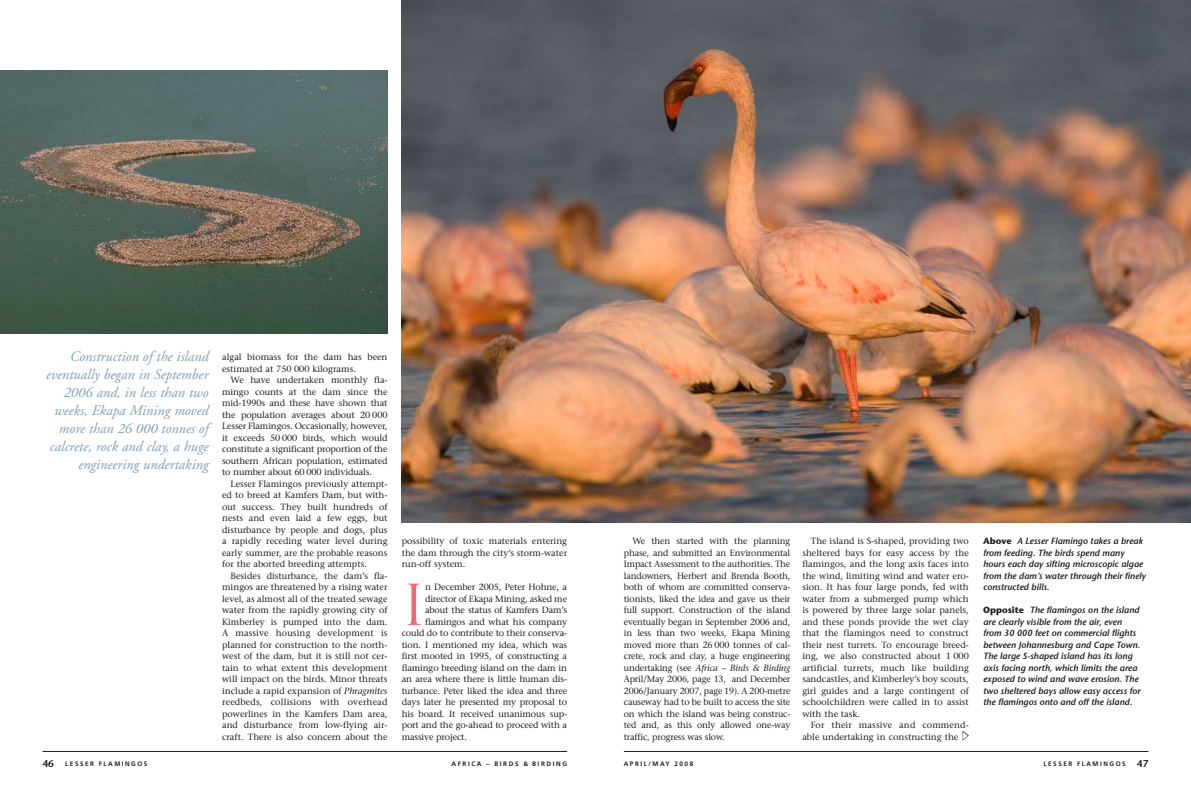
<style>
.page{position:relative;width:1191px;height:794px;background:#fff}
.page>*{position:absolute;margin:0;border:0;box-sizing:border-box;transform-origin:0 0}
.t1{font:54.8px "Trajan";color:#e96d70}
.t2{font:italic 14.5px/18px "Adobe Garamond";color:#809eb8;text-align:right}
.t3{font:9px/11.5px "Stone Serif";letter-spacing:-.015em;color:#231f20;text-align:justify}
.t4{font:italic 600 9px/11.5px "Stone Sans";color:#231f20}
.t5{font:700 6.5px "Frutiger";letter-spacing:.24em;color:#231f20}
.s1{font-style:italic}
.s2{font-weight:700;font-style:normal}
.s3{font-family:"Stone Sans";font-weight:600;font-size:10px}
</style>
<div class="page">
<hr style="left:43px;top:751px;width:524px;height:1px;background:#231f20">
<hr style="left:624px;top:751px;width:524px;height:1px;background:#231f20">
<img style="left:0;top:70px;width:387px;height:263px">
<img style="left:402px;top:0;width:789px;height:523px">
<svg style="left:962px;top:731px;width:6px;height:9px"></svg>
<h2 class="t2" style="left:45px;top:348px;width:164px">Construction of the island eventually began in September<br>2006 and, in less than two weeks, Ekapa Mining moved more than 26 000 tonnes of calcrete, rock and clay, a huge engineering undertaking</h2>
<p class="t3" style="left:222px;top:351px;width:167px">algal biomass for the dam has been estimated at 750 000 kilograms.</p>
<p class="t3" style="left:222px;top:374px;width:167px;text-indent:9px">We have undertaken monthly fla&shy;mingo counts at the dam since the mid-1990s and these have shown that the population averages about 20 000<br>Lesser Flamingos. Occasionally, however, it exceeds 50 000 birds, which would constitute a significant proportion of the southern African population, estimated to number about 60 000 individuals.</p>
<p class="t3" style="left:222px;top:478px;width:167px;text-indent:9px">Lesser Flamingos previously attempt&shy;ed to breed at Kamfers Dam, but with&shy;out success. They built hundreds of nests and even laid a few eggs, but disturbance by people and dogs, plus a rapidly receding water level during early summer, are the probable reasons for the aborted breeding attempts.</p>
<p class="t3" style="left:222px;top:570px;width:167px;text-indent:9px">Besides disturbance, the dam’s fla&shy;mingos are threatened by a rising water level, as almost all of the treated sewage water from the rapidly growing city of Kimberley is pumped into the dam.<br>A massive housing development is planned for construction to the north&shy;west of the dam, but it is still not cer&shy;tain to what extent this development will impact on the birds. Minor threats include a rapid expansion of <span class="s1">Phragmites </span>reedbeds, collisions with overhead powerlines in the Kamfers Dam area, and disturbance from low-flying air&shy;craft. There is also concern about the</p>
<p class="t3" style="left:402px;top:535px;width:167px">possibility of toxic materials entering the dam through the city’s storm-water run-off system.</p>
<h1 class="t1" style="left:402px;top:572px;width:26px">I</h1>
<p class="t3" style="left:425px;top:581px;width:144px">n December 2005, Peter Hohne, a</p>
<p class="t3" style="left:425px;top:593px;width:144px">director of Ekapa Mining, asked me</p>
<p class="t3" style="left:425px;top:604px;width:144px">about the status of Kamfers Dam’s</p>
<p class="t3" style="left:425px;top:616px;width:144px">flamingos and what his company</p>
<p class="t3" style="left:402px;top:627px;width:167px">could do to contribute to their conserva-</p>
<p class="t3" style="left:402px;top:639px;width:167px">tion. I mentioned my idea, which was</p>
<p class="t3" style="left:402px;top:650px;width:167px">first mooted in 1995, of constructing a</p>
<p class="t3" style="left:402px;top:662px;width:167px">flamingo breeding island on the dam in</p>
<p class="t3" style="left:402px;top:673px;width:167px">an area where there is little human dis-</p>
<p class="t3" style="left:402px;top:685px;width:167px">turbance. Peter liked the idea and three</p>
<p class="t3" style="left:402px;top:696px;width:167px">days later he presented my proposal to</p>
<p class="t3" style="left:402px;top:708px;width:167px">his board. It received unanimous sup-</p>
<p class="t3" style="left:402px;top:719px;width:167px">port and the go-ahead to proceed with a</p>
<p class="t3" style="left:402px;top:731px;width:67px">massive project.</p>
<p class="t3" style="left:624px;top:535px;width:168px;text-indent:9px">We then started with the planning phase, and submitted an Environmental Impact Assessment to the authorities. The landowners, Herbert and Brenda Booth, both of whom are committed conserva&shy;tionists, liked the idea and gave us their full support. Construction of the island eventually began in September 2006 and, in less than two weeks, Ekapa Mining moved more than 26 000 tonnes of cal&shy;crete, rock and clay, a huge engineering undertaking (see <span class="s1">Africa – Birds &amp; Birding </span>April/May 2006, page 13, and December 2006/January 2007, page 19). A 200-metre causeway had to be built to access the site on which the island was being construc&shy;ted and, as this only allowed one-way traffic, progress was slow.</p>
<p class="t3" style="left:802px;top:535px;width:168px;text-indent:9px">The island is S-shaped, providing two sheltered bays for easy access by the flamingos, and the long axis faces into the wind, limiting wind and water ero&shy;sion. It has four large ponds, fed with water from a submerged pump which is powered by three large solar panels, and these ponds provide the wet clay that the flamingos need to construct their nest turrets. To encourage breed&shy;ing, we also constructed about 1 000 artificial turrets, much like building sandcastles, and Kimberley’s boy scouts, girl guides and a large contingent of schoolchildren were called in to assist with the task.</p>
<p class="t3" style="left:802px;top:719px;width:167px;text-indent:8px">For their massive and commend&shy;able undertaking in constructing the</p>
<p class="t4" style="left:983px;top:535px;width:164px"><span class="s2">Above</span> A Lesser Flamingo takes a break from feeding. The birds spend many hours each day sifting microscopic algae from the dam’s water through their finely constructed bills.</p>
<p class="t4" style="left:983px;top:604px;width:159px"><span class="s2">Opposite</span> The flamingos on the island are clearly visible from the air, even from 30 000 feet on commercial flights between Johannesburg and Cape Town.<br>The large S-shaped island has its long axis facing north, which limits the area exposed to wind and wave erosion. The two sheltered bays allow easy access for the flamingos onto and off the island.</p>
<p class="t5" style="left:43px;top:760px;width:106px"><span class="s3">46</span> LESSER FLAMINGOS</p>
<p class="t5" style="left:451px;top:760px;width:117px">AFRICA – BIRDS &amp; BIRDING</p>
<p class="t5" style="left:624px;top:760px;width:71px">APRIL/MAY 2008</p>
<p class="t5" style="left:1043px;top:760px;width:106px">LESSER FLAMINGOS <span class="s3">47</span></p>
</div>
